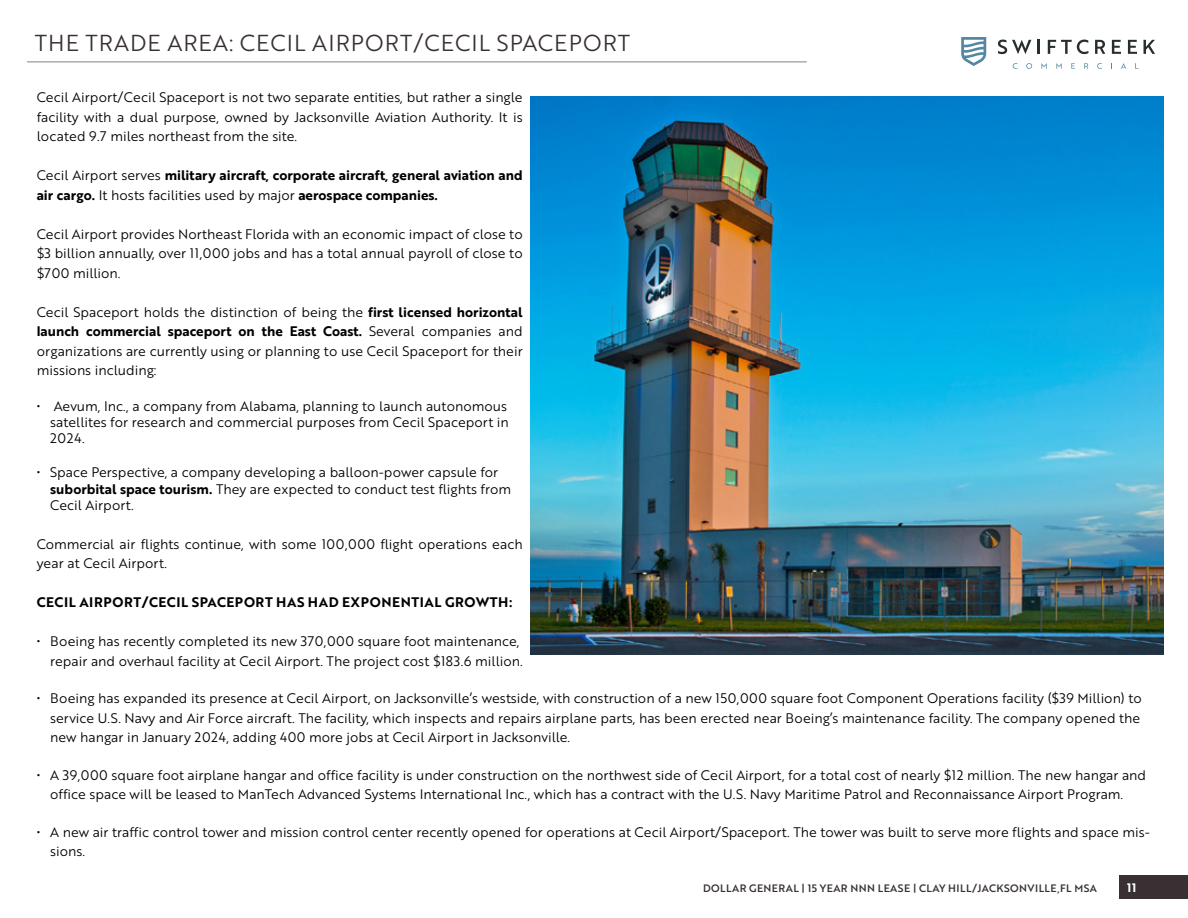
<style>
.page{position:relative;width:1188px;height:918px;background:#fff}
.page>*{position:absolute;margin:0;border:0;box-sizing:border-box;transform-origin:0 0}
.t1{font:22.5px "Brother 1816 Book";letter-spacing:.05em;color:#383033}
.t2{font:13.5px/19.5px "Brother 1816 Book";color:#000}
.t3{font:13.5px/19.5px "Brother 1816 Bold";color:#000}
.t4{font:13.5px "Brother 1816 Bold";letter-spacing:.04em;color:#000}
.t5{font:12px "Brother 1816 Bold";color:#fff}
.t6{font:10.5px "Brother 1816 Medium";letter-spacing:.04em;color:#383033}
.s1{font-family:"Brother 1816 Book"}
.s2{font-family:"Brother 1816 Bold"}
</style>
<div class="page">
<div style="left:1120px;top:875px;width:68px;height:24px;background:#383033"></div>
<hr style="left:27px;top:61px;width:780px;height:2px;background:#ababab">
<svg style="left:1121px;top:63px;width:5px;height:6px"></svg>
<svg style="left:998px;top:40px;width:33px;height:14px"></svg>
<svg style="left:1038px;top:40px;width:2px;height:14px"></svg>
<svg style="left:1048px;top:40px;width:40px;height:14px"></svg>
<svg style="left:1095px;top:40px;width:10px;height:14px"></svg>
<svg style="left:1112px;top:40px;width:9px;height:14px"></svg>
<svg style="left:1128px;top:40px;width:9px;height:14px"></svg>
<svg style="left:1144px;top:40px;width:11px;height:14px"></svg>
<svg style="left:961px;top:37px;width:25px;height:29px"></svg>
<svg style="left:1013px;top:63px;width:4px;height:6px"></svg>
<svg style="left:1026px;top:63px;width:6px;height:6px"></svg>
<svg style="left:1041px;top:63px;width:6px;height:6px"></svg>
<svg style="left:1056px;top:63px;width:6px;height:6px"></svg>
<svg style="left:1071px;top:63px;width:4px;height:6px"></svg>
<svg style="left:1084px;top:63px;width:4px;height:6px"></svg>
<svg style="left:1097px;top:63px;width:5px;height:6px"></svg>
<img style="left:531px;top:96px;width:633px;height:559px">
<h1 class="t1" style="left:35px;top:26px;width:597px">THE TRADE AREA: CECIL AIRPORT/CECIL SPACEPORT</h1>
<p class="t2" style="left:37px;top:87px;width:487px;text-align:justify">Cecil Airport/Cecil Spaceport is not two separate entities, but rather a single facility with a dual purpose, owned by Jacksonville Aviation Authority. It is located 9.7 miles northeast from the site.</p>
<p class="t3" style="left:37px;top:165px;width:488px"><span class="s1">Cecil Airport serves</span> military aircraft, corporate aircraft, general aviation and air cargo. <span class="s1">It hosts facilities used by major</span> aerospace companies.</p>
<p class="t2" style="left:37px;top:223px;width:488px;text-align:justify">Cecil Airport provides Northeast Florida with an economic impact of close to $3 billion annually, over 11,000 jobs and has a total annual payroll of close to $700 million.</p>
<p class="t2" style="left:37px;top:301px;width:488px">Cecil Spaceport holds the distinction of being the <span class="s2">first licensed horizontal</span></p>
<p class="t3" style="left:37px;top:321px;width:488px">launch commercial spaceport on the East Coast. <span class="s1">Several companies and</span></p>
<p class="t2" style="left:37px;top:340px;width:487px">organizations are currently using or planning to use Cecil Spaceport for their missions including:</p>
<p class="t2" style="left:50px;top:397px;width:460px;line-height:16.2px;text-indent:-14px">• Aevum, Inc., a company from Alabama, planning to launch autonomous satellites for research and commercial purposes from Cecil Spaceport in<br>2024.</p>
<p class="t2" style="left:50px;top:464px;width:462px;line-height:16.2px;text-indent:-14px">• Space Perspective, a company developing a balloon-power capsule for <span class="s2">suborbital space tourism.</span> They are expected to conduct test flights from<br>Cecil Airport.</p>
<p class="t2" style="left:37px;top:534px;width:488px">Commercial air flights continue, with some 100,000 flight operations each year at Cecil Airport.</p>
<p class="t4" style="left:37px;top:592px;width:477px">CECIL AIRPORT/CECIL SPACEPORT HAS HAD EXPONENTIAL GROWTH:</p>
<p class="t2" style="left:37px;top:631px;width:487px;text-align:right">• Boeing has recently completed its new 370,000 square foot maintenance, repair and overhaul facility at Cecil Airport. The project cost $183.6 million.</p>
<p class="t2" style="left:50px;top:688px;width:1093px;text-indent:-14px">• Boeing has expanded its presence at Cecil Airport, on Jacksonville’s westside, with construction of a new 150,000 square foot Component Operations facility ($39 Million) to service U.S. Navy and Air Force aircraft. The facility, which inspects and repairs airplane parts, has been erected near Boeing’s maintenance facility. The company opened the new hangar in January 2024, adding 400 more jobs at Cecil Airport in Jacksonville.</p>
<p class="t2" style="left:50px;top:765px;width:1097px;text-indent:-14px">• A 39,000 square foot airplane hangar and office facility is under construction on the northwest side of Cecil Airport, for a total cost of nearly $12 million. The new hangar and office space will be leased to ManTech Advanced Systems International Inc., which has a contract with the U.S. Navy Maritime Patrol and Reconnaissance Airport Program.</p>
<p class="t2" style="left:50px;top:822px;width:1101px;text-indent:-14px">• A new air traffic control tower and mission control center recently opened for operations at Cecil Airport/Spaceport. The tower was built to serve more flights and space mis&shy;sions.</p>
<p class="t6" style="left:703px;top:880px;width:395px">DOLLAR GENERAL | 15 YEAR NNN LEASE | CLAY HILL/JACKSONVILLE,FL MSA</p>
<p class="t5" style="left:1127px;top:879px;width:11px">11</p>
</div>
